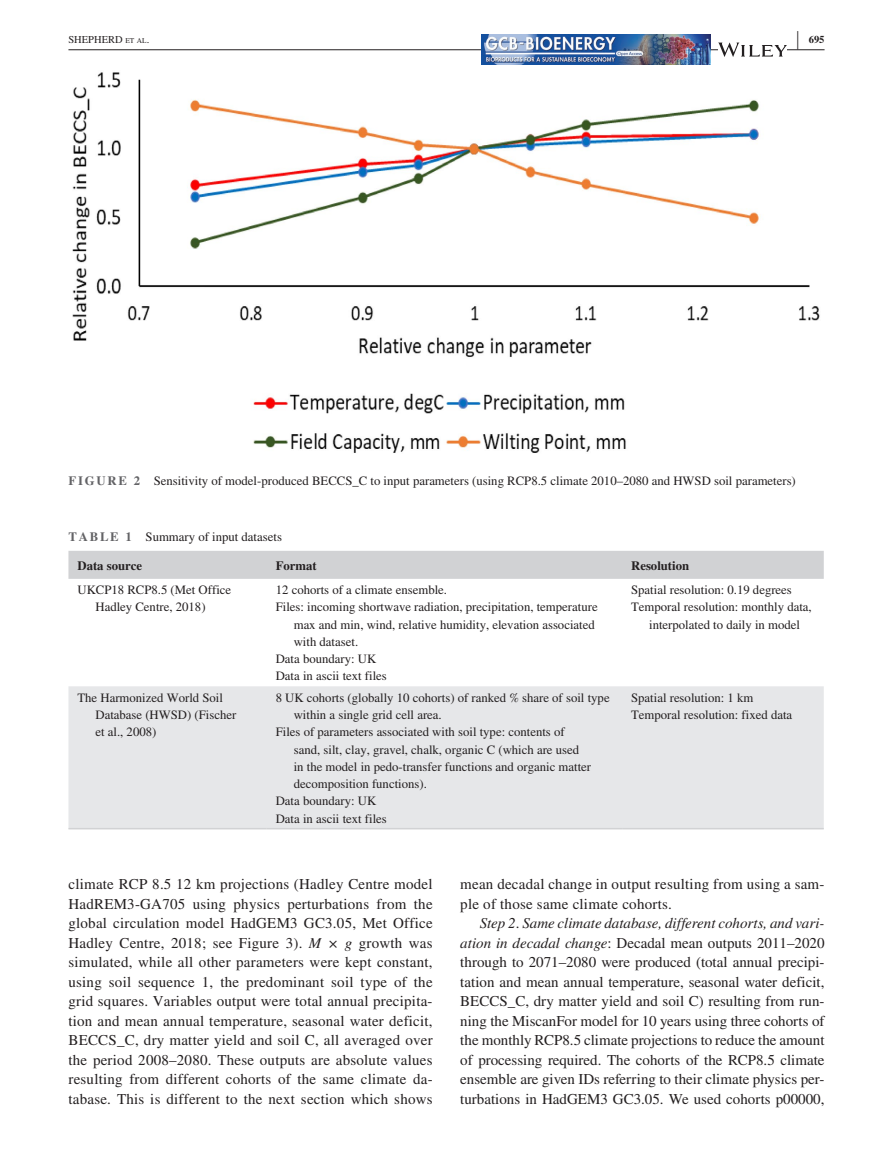
<style>
.page{position:relative;width:893px;height:1174px;background:#fff}
.page>*{position:absolute;margin:0;border:0;box-sizing:border-box;transform-origin:0 0}
.t1{font:700 25.95px "STIX";color:#231f20;scale:.36 1}
.t2{font:15px/19.5px "STIX";letter-spacing:.015em;color:#231f20;text-align:justify}
.t3{font:12.75px/17.2px "STIX";color:#231f20}
.t4{font:700 12.75px "STIX";color:#231f20}
.t5{font:10.5px "STIX";color:#231f20}
.t6{font:700 10.5px "STIX";color:#231f20}
.s1{font-size:7.35px}
.s2{font-weight:700;color:#636366}
.s3{font-style:italic}
</style>
<div class="page">
<hr style="left:68px;top:49px;width:756px;height:1px;background:#231f20">
<img style="left:481px;top:35px;width:230px;height:30px">
<svg style="left:718px;top:43px;width:69px;height:14px"></svg>
<img style="left:72px;top:72px;width:748px;height:381px">
<div style="left:68px;top:551px;width:756px;height:28px;background:#d1d2d4"></div>
<div style="left:68px;top:686px;width:756px;height:142px;background:#e6e7e9"></div>
<hr style="left:68px;top:828px;width:199px;height:1px;background:#d1d2d4">
<hr style="left:267px;top:828px;width:355px;height:1px;background:#d1d2d4">
<hr style="left:622px;top:828px;width:202px;height:1px;background:#d1d2d4">
<h1 class="t1" style="left:797px;top:25px;width:7px">|</h1>
<p class="t5" style="left:68px;top:32px;width:82px">SHEPHERD <span class="s1">et al</span>.</p>
<p class="t6" style="left:809px;top:33px;width:17px">695</p>
<p class="t3" style="left:68px;top:473px;width:729px"><span class="s2">FIGURE 2</span> Sensitivity of model-produced BECCS_C to input parameters (using RCP8.5 climate 2010–2080 and HWSD soil parameters)</p>
<p class="t3" style="left:68px;top:529px;width:215px"><span class="s2">TABLE 1</span> Summary of input datasets</p>
<p class="t4" style="left:77px;top:558px;width:66px">Data source</p>
<p class="t4" style="left:276px;top:558px;width:43px">Format</p>
<p class="t4" style="left:631px;top:558px;width:60px">Resolution</p>
<p class="t3" style="left:77px;top:582px;width:155px;text-align:center">UKCP18 RCP8.5 (Met Office<br>Hadley Centre, 2018)</p>
<p class="t3" style="left:276px;top:582px;width:173px">12 cohorts of a climate ensemble.</p>
<p class="t3" style="left:631px;top:582px;width:162px">Spatial resolution: 0.19 degrees</p>
<p class="t3" style="left:631px;top:599px;width:182px">Temporal resolution: monthly data,</p>
<p class="t3" style="left:649px;top:616px;width:152px">interpolated to daily in model</p>
<p class="t3" style="left:276px;top:599px;width:323px">Files: incoming shortwave radiation, precipitation, temperature</p>
<p class="t3" style="left:294px;top:616px;width:303px">max and min, wind, relative humidity, elevation associated</p>
<p class="t3" style="left:294px;top:634px;width:66px">with dataset.</p>
<p class="t3" style="left:276px;top:651px;width:102px">Data boundary: UK</p>
<p class="t3" style="left:276px;top:668px;width:113px">Data in ascii text files</p>
<p class="t3" style="left:95px;top:690px;width:142px;text-indent:-18px">The Harmonized World Soil<br>Database (HWSD) (Fischer et al., 2008)</p>
<p class="t3" style="left:276px;top:690px;width:335px">8 UK cohorts (globally 10 cohorts) of ranked % share of soil type</p>
<p class="t3" style="left:294px;top:707px;width:150px">within a single grid cell area.</p>
<p class="t3" style="left:276px;top:724px;width:290px">Files of parameters associated with soil type: contents of</p>
<p class="t3" style="left:294px;top:741px;width:287px">sand, silt, clay, gravel, chalk, organic C (which are used</p>
<p class="t3" style="left:294px;top:759px;width:299px">in the model in pedo-transfer functions and organic matter</p>
<p class="t3" style="left:294px;top:776px;width:135px">decomposition functions).</p>
<p class="t3" style="left:276px;top:793px;width:102px">Data boundary: UK</p>
<p class="t3" style="left:276px;top:810px;width:113px">Data in ascii text files</p>
<p class="t3" style="left:631px;top:690px;width:163px">Spatial resolution: 1 km<br>Temporal resolution: fixed data</p>
<p class="t2" style="left:68px;top:875px;width:366px">climate RCP 8.5 12 km projections (Hadley Centre model HadREM3-GA705 using physics perturbations from the global circulation model HadGEM3 GC3.05, Met Office Hadley Centre, 2018; see Figure 3). <span class="s3">M × g</span> growth was simulated, while all other parameters were kept constant, using soil sequence 1, the predominant soil type of the grid squares. Variables output were total annual precipita&shy;tion and mean annual temperature, seasonal water deficit, BECCS_C, dry matter yield and soil C, all averaged over the period 2008–2080. These outputs are absolute values resulting from different cohorts of the same climate da&shy;tabase. This is different to the next section which shows</p>
<p class="t2" style="left:460px;top:875px;width:366px">mean decadal change in output resulting from using a sam&shy;ple of those same climate cohorts.</p>
<p class="t2" style="left:460px;top:914px;width:366px;text-indent:20px"><span class="s3">Step 2</span>. <span class="s3">Same climate database, different cohorts, and vari&shy;ation in decadal change</span>: Decadal mean outputs 2011–2020 through to 2071–2080 were produced (total annual precipi&shy;tation and mean annual temperature, seasonal water deficit, BECCS_C, dry matter yield and soil C) resulting from run&shy;ning the MiscanFor model for 10 years using three cohorts of the monthly RCP8.5 climate projections to reduce the amount of processing required. The cohorts of the RCP8.5 climate ensemble are given IDs referring to their climate physics per&shy;turbations in HadGEM3 GC3.05. We used cohorts p00000,</p>
</div>
